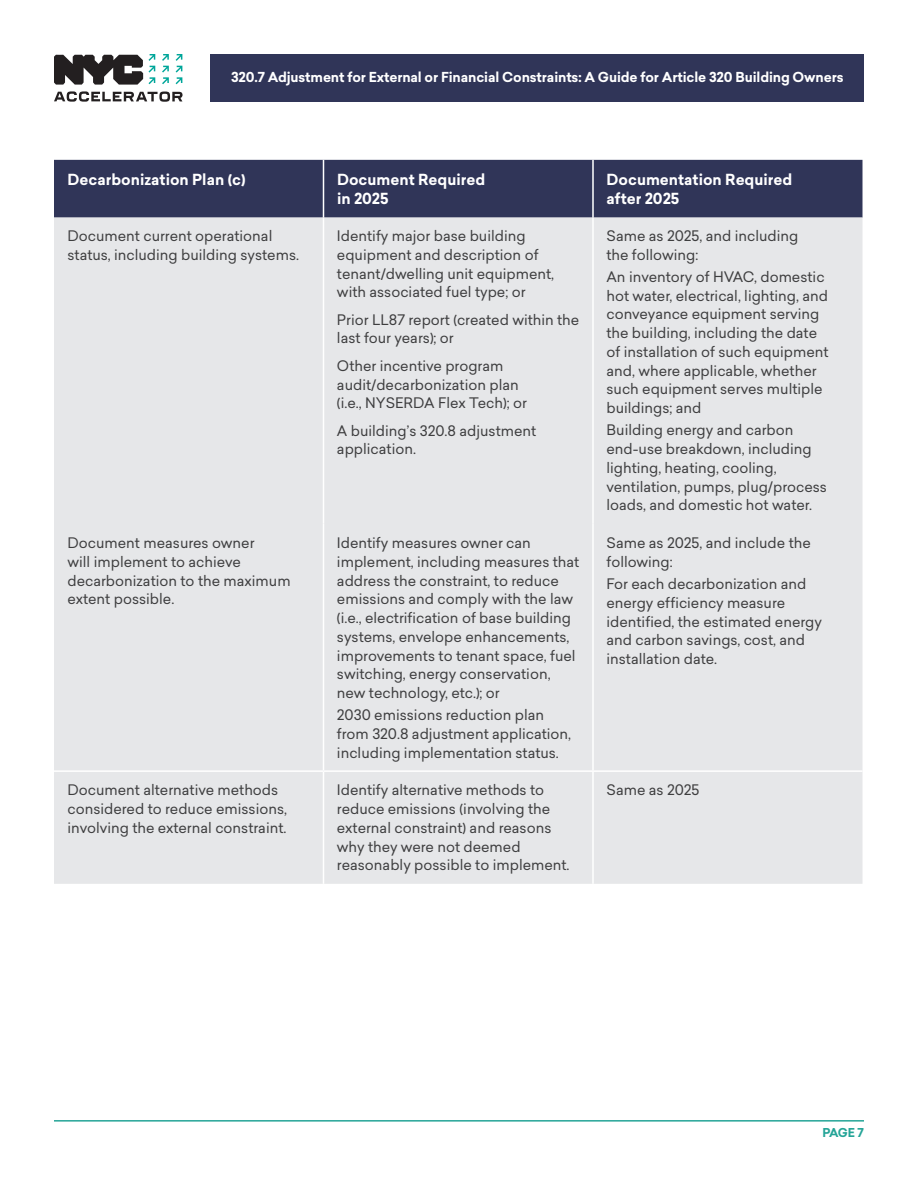
<style>
.page{position:relative;width:918px;height:1188px;background:#fff}
.page>*{position:absolute;margin:0;border:0;box-sizing:border-box;transform-origin:0 0}
.t1{font:700 15px/19.5px "Sailec";color:#fff}
.t2{font:14.25px/18.8px "Sailec";color:#3e3e3f}
.t3{font:700 13.5px "Sailec";letter-spacing:-.01em;color:#fff}
.t4{font:700 12px "Sailec";color:#24a497}
</style>
<div class="page">
<div style="left:211px;top:54px;width:653px;height:48px;background:#303558"></div>
<svg style="left:54px;top:55px;width:89px;height:30px"></svg>
<svg style="left:54px;top:91px;width:129px;height:11px"></svg>
<svg style="left:149px;top:54px;width:33px;height:30px"></svg>
<hr style="left:54px;top:1120px;width:810px;height:2px;background:#24a497">
<div style="left:54px;top:160px;width:808px;height:58px;background:#303558"></div>
<div style="left:54px;top:218px;width:808px;height:666px;background:#e6e7e9"></div>
<hr style="left:323px;top:160px;width:1px;height:58px;background:#fff">
<hr style="left:323px;top:218px;width:1px;height:306px;background:#fff">
<hr style="left:323px;top:524px;width:1px;height:246px;background:#fff">
<hr style="left:323px;top:772px;width:1px;height:112px;background:#fff">
<hr style="left:592px;top:160px;width:2px;height:58px;background:#fff">
<hr style="left:592px;top:218px;width:2px;height:306px;background:#fff">
<hr style="left:592px;top:524px;width:2px;height:246px;background:#fff">
<hr style="left:592px;top:772px;width:2px;height:112px;background:#fff">
<hr style="left:54px;top:770px;width:270px;height:2px;background:#fff">
<hr style="left:324px;top:770px;width:269px;height:2px;background:#fff">
<hr style="left:593px;top:770px;width:270px;height:2px;background:#fff">
<p class="t3" style="left:231px;top:68px;width:614px">320.7 Adjustment for External or Financial Constraints: A Guide for Article 320 Building Owners</p>
<p class="t1" style="left:68px;top:170px;width:180px">Decarbonization Plan (c)</p>
<p class="t1" style="left:337px;top:170px;width:150px">Document Required in 2025</p>
<p class="t1" style="left:607px;top:170px;width:187px">Documentation Required after 2025</p>
<p class="t2" style="left:68px;top:226px;width:233px">Document current operational status, including building systems.</p>
<p class="t2" style="left:337px;top:226px;width:219px">Identify major base building equipment and description of tenant/dwelling unit equipment, with associated fuel type; or</p>
<p class="t2" style="left:337px;top:310px;width:244px">Prior LL87 report (created within the last four years); or</p>
<p class="t2" style="left:337px;top:356px;width:191px">Other incentive program audit/decarbonization plan (i.e., NYSERDA Flex Tech); or</p>
<p class="t2" style="left:337px;top:421px;width:201px">A building’s 320.8 adjustment application.</p>
<p class="t2" style="left:606px;top:226px;width:193px">Same as 2025, and including the following:</p>
<p class="t2" style="left:606px;top:267px;width:224px">An inventory of HVAC, domestic hot water, electrical, lighting, and conveyance equipment serving the building, including the date of installation of such equipment and, where applicable, whether such equipment serves multiple buildings; and</p>
<p class="t2" style="left:606px;top:421px;width:222px">Building energy and carbon end-use breakdown, including lighting, heating, cooling, ventilation, pumps, plug/process loads, and domestic hot water.</p>
<p class="t2" style="left:67px;top:533px;width:225px">Document measures owner<br>will implement to achieve decarbonization to the maximum extent possible.</p>
<p class="t2" style="left:337px;top:533px;width:244px">Identify measures owner can implement, including measures that address the constraint, to reduce emissions and comply with the law (i.e., electrification of base building systems, envelope enhancements, improvements to tenant space, fuel switching, energy conservation, new technology, etc.); or</p>
<p class="t2" style="left:337px;top:705px;width:236px">2030 emissions reduction plan from 320.8 adjustment application, including implementation status.</p>
<p class="t2" style="left:606px;top:533px;width:206px">Same as 2025, and include the following:</p>
<p class="t2" style="left:606px;top:574px;width:217px">For each decarbonization and energy efficiency measure identified, the estimated energy and carbon savings, cost, and installation date.</p>
<p class="t2" style="left:67px;top:781px;width:221px">Document alternative methods considered to reduce emissions, involving the external constraint.</p>
<p class="t2" style="left:337px;top:781px;width:234px">Identify alternative methods to reduce emissions (involving the external constraint) and reasons why they were not deemed reasonably possible to implement.</p>
<p class="t2" style="left:606px;top:781px;width:95px">Same as 2025</p>
<p class="t4" style="left:822px;top:1124px;width:43px">PAGE 7</p>
</div>
